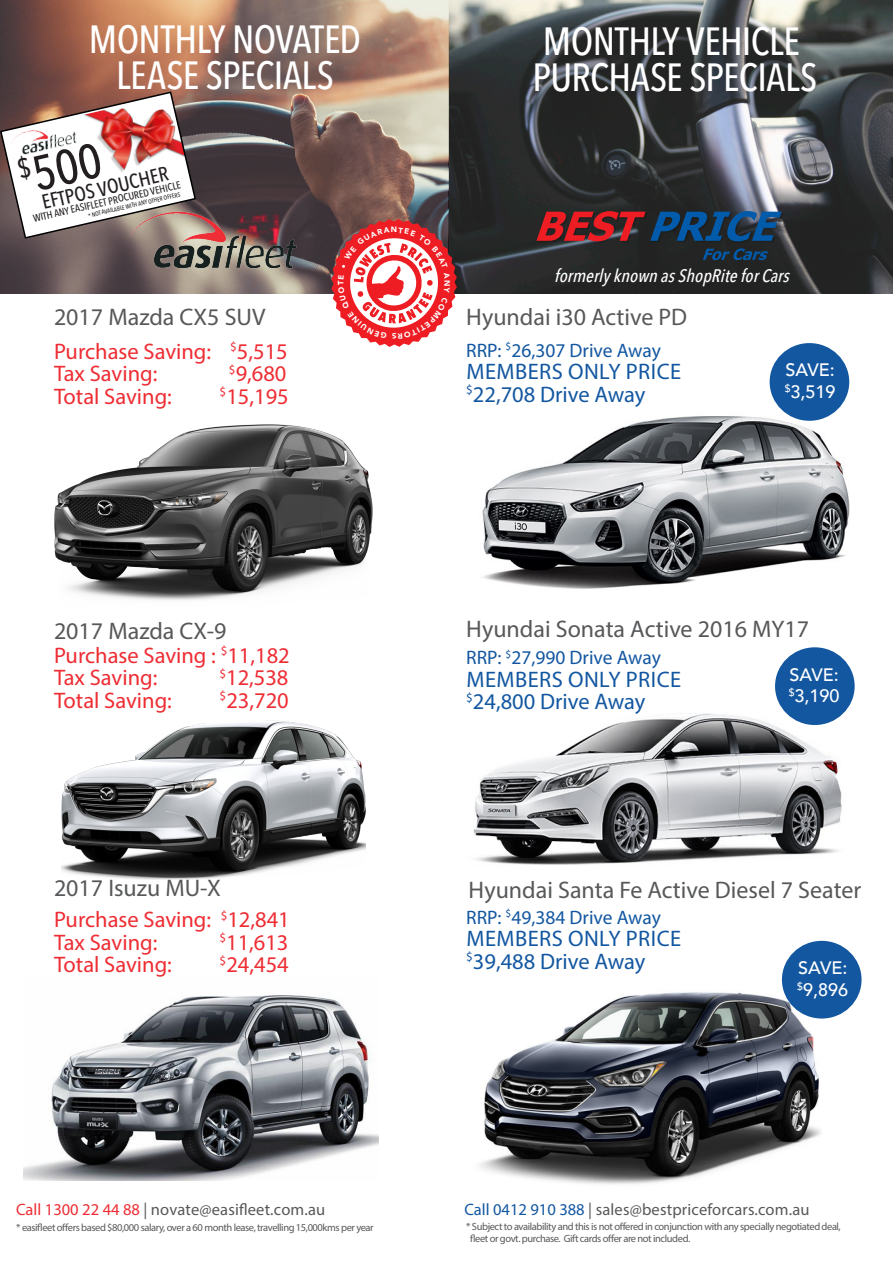
<style>
.page{position:relative;width:893px;height:1263px;background:#fff}
.page>*{position:absolute;margin:0;border:0;box-sizing:border-box;transform-origin:0 0}
.t1{font:500 condensed 48.3px "Avenir Next LT Pro";color:#231f20}
.Header_-_Red{font:500 condensed 39px/36px "Avenir Next LT Pro";letter-spacing:-.015em;color:#fff;text-align:center}
.Body_Copy{font:24px "Myriad Pro";color:#57585a}
.Body_Copy-2{font:22.5px "Myriad Pro";color:#ee2d34}
.Body_Copy-3{font:22.5px "Myriad Pro";letter-spacing:.02em;color:#1357a1}
.Body_Copy-4{font:22.5px "Myriad Pro";color:#1357a1}
.t2{font:500 condensed 20.1px "Avenir Next LT Pro";color:#231f20}
.Body_Copy-5{font:19.5px "Myriad Pro";color:#1357a1}
.t3{font:500 18px/21.6px "Avenir LT";color:#fff}
.t4{font:italic 500 condensed 18px "Avenir Next LT Pro";color:#fff}
.t5{font:16.5px "Myriad Pro";letter-spacing:.005em;color:#57585a}
.Body_Copy-6{font:10.5px/12px "Myriad Pro";letter-spacing:-.04em;color:#57585a}
.t6{font:500 condensed 10.2px "Avenir Next LT Pro";color:#231f20}
.t7{font:900 7.8px "Avenir";color:#fff}
.t8{font:500 condensed 6.15px "Avenir Next LT Pro";color:#231f20}
.s1{color:#ee2d34}
.s2{color:#1357a1}
</style>
<div class="page">
<img style="left:0;top:0;width:893px;height:293px">
<img style="left:0;top:91px;width:197px;height:149px">
<svg style="left:536px;top:211px;width:247px;height:49px;background:#3c3142"></svg>
<img style="left:54px;top:424px;width:318px;height:176px">
<img style="left:24px;top:995px;width:354px;height:185px">
<img style="left:61px;top:720px;width:304px;height:159px">
<img style="left:480px;top:955px;width:348px;height:229px">
<img style="left:473px;top:674px;width:382px;height:191px">
<img style="left:482px;top:408px;width:368px;height:181px">
<div style="left:770px;top:343px;width:79px;height:78px;background:#1357a1;border-radius:50%"></div>
<div style="left:775px;top:647px;width:80px;height:78px;background:#1357a1;border-radius:50%"></div>
<div style="left:782px;top:941px;width:79px;height:77px;background:#1357a1;border-radius:50%"></div>
<img style="left:130px;top:207px;width:185px;height:72px">
<svg style="left:331px;top:219px;width:126px;height:128px"></svg>
<p class="Header_-_Red" style="left:89px;top:21px;width:274px">MONTHLY NOVATED<br>LEASE SPECIALS</p>
<h1 class="t1" style="left:13px;top:149px;width:85px;rotate:-13deg"><sup>$</sup>500</h1>
<h3 class="t2" style="left:39px;top:191px;width:131px;rotate:-13deg">EFTPOS VOUCHER</h3>
<p class="t6" style="left:32px;top:212px;width:153px;rotate:-13deg">WITH ANY EASIFLEET PROCURED VEHICLE</p>
<p class="t8" style="left:87px;top:212px;width:96px;rotate:-13deg">* NOT AVAILABLE WITH ANY OTHER OFFERS</p>
<p class="Body_Copy" style="left:54px;top:303px;width:213px">2017 Mazda CX5 SUV</p>
<p class="Body_Copy-2" style="left:54px;top:337px;width:235px">Purchase Saving: <sup>$</sup>5,515</p>
<p class="Body_Copy-2" style="left:54px;top:360px;width:105px">Tax Saving:</p>
<p class="Body_Copy-2" style="left:229px;top:360px;width:59px"><sup>$</sup>9,680</p>
<p class="Body_Copy-2" style="left:54px;top:382px;width:119px">Total Saving:</p>
<p class="Body_Copy-2" style="left:220px;top:382px;width:71px"><sup>$</sup>15,195</p>
<p class="t7" style="left:334px;top:285px;width:6px;rotate:-90deg">T</p>
<p class="t7" style="left:391px;top:223px;width:8px">N</p>
<p class="t7" style="left:396px;top:343px;width:6px;rotate:180deg">S</p>
<p class="Header_-_Red" style="left:533px;top:23px;width:286px;text-align:left">MONTHLY VEHICLE<br>PURCHASE SPECIALS</p>
<p class="t7" style="left:454px;top:280px;width:8px;rotate:90deg">N</p>
<p class="t4" style="left:554px;top:265px;width:241px">formerlyknownasShopRiteforCars</p>
<p class="Body_Copy" style="left:466px;top:303px;width:223px">Hyundai i30 Active PD</p>
<p class="Body_Copy-5" style="left:466px;top:338px;width:196px">RRP: <sup>$</sup>26,307 Drive Away</p>
<p class="Body_Copy-3" style="left:466px;top:358px;width:216px">MEMBERS ONLY PRICE</p>
<p class="Body_Copy-4" style="left:466px;top:380px;width:181px"><sup>$</sup>22,708 Drive Away</p>
<p class="t3" style="left:785px;top:360px;width:52px">SAVE: <sup>$</sup>3,519</p>
<p class="Body_Copy" style="left:54px;top:616px;width:174px">2017 Mazda CX-9</p>
<p class="Body_Copy" style="left:466px;top:614px;width:344px">Hyundai Sonata Active 2016 MY17</p>
<p class="Body_Copy-2" style="left:54px;top:641px;width:237px">Purchase Saving : <sup>$</sup>11,182</p>
<p class="Body_Copy-2" style="left:54px;top:664px;width:105px">Tax Saving:</p>
<p class="Body_Copy-2" style="left:219px;top:664px;width:71px"><sup>$</sup>12,538</p>
<p class="Body_Copy-2" style="left:54px;top:686px;width:119px">Total Saving:</p>
<p class="Body_Copy-2" style="left:220px;top:686px;width:71px"><sup>$</sup>23,720</p>
<p class="Body_Copy-5" style="left:466px;top:645px;width:196px">RRP: <sup>$</sup>27,990 Drive Away</p>
<p class="Body_Copy-3" style="left:466px;top:665px;width:216px">MEMBERS ONLY PRICE</p>
<p class="Body_Copy-4" style="left:466px;top:688px;width:181px"><sup>$</sup>24,800 Drive Away</p>
<p class="t3" style="left:789px;top:664px;width:52px">SAVE: <sup>$</sup>3,190</p>
<p class="Body_Copy" style="left:54px;top:873px;width:168px">2017 Isuzu MU-X</p>
<p class="Body_Copy" style="left:469px;top:875px;width:394px">Hyundai Santa Fe Active Diesel 7 Seater</p>
<p class="Body_Copy-2" style="left:54px;top:906px;width:237px">Purchase Saving: <sup>$</sup>12,841</p>
<p class="Body_Copy-2" style="left:54px;top:928px;width:105px">Tax Saving:</p>
<p class="Body_Copy-2" style="left:219px;top:928px;width:71px"><sup>$</sup>11,613</p>
<p class="Body_Copy-2" style="left:54px;top:951px;width:119px">Total Saving:</p>
<p class="Body_Copy-2" style="left:220px;top:951px;width:71px"><sup>$</sup>24,454</p>
<p class="Body_Copy-5" style="left:466px;top:905px;width:196px">RRP: <sup>$</sup>49,384 Drive Away</p>
<p class="Body_Copy-3" style="left:466px;top:925px;width:216px">MEMBERS ONLY PRICE</p>
<p class="Body_Copy-4" style="left:466px;top:947px;width:181px"><sup>$</sup>39,488 Drive Away</p>
<p class="t3" style="left:797px;top:957px;width:52px">SAVE: <sup>$</sup>9,896</p>
<p class="t5" style="left:16px;top:1199px;width:311px"><span class="s1">Call 1300 22 44 88</span> | novate@easifleet.com.au</p>
<p class="Body_Copy-6" style="left:16px;top:1221px;width:359px">* easifleet offers based $80,000 salary, over a 60 month lease, travelling 15,000kms per year</p>
<p class="t5" style="left:464px;top:1199px;width:347px"><span class="s2">Call 0412 910 388</span> | sales@bestpriceforcars.com.au</p>
<p class="Body_Copy-6" style="left:470px;top:1220px;width:372px;text-indent:-4px">* Subject to availability and this is not offered in conjunction with any specially negotiated deal, fleet or govt. purchase. Gift cards offer are not included.</p>
</div>
